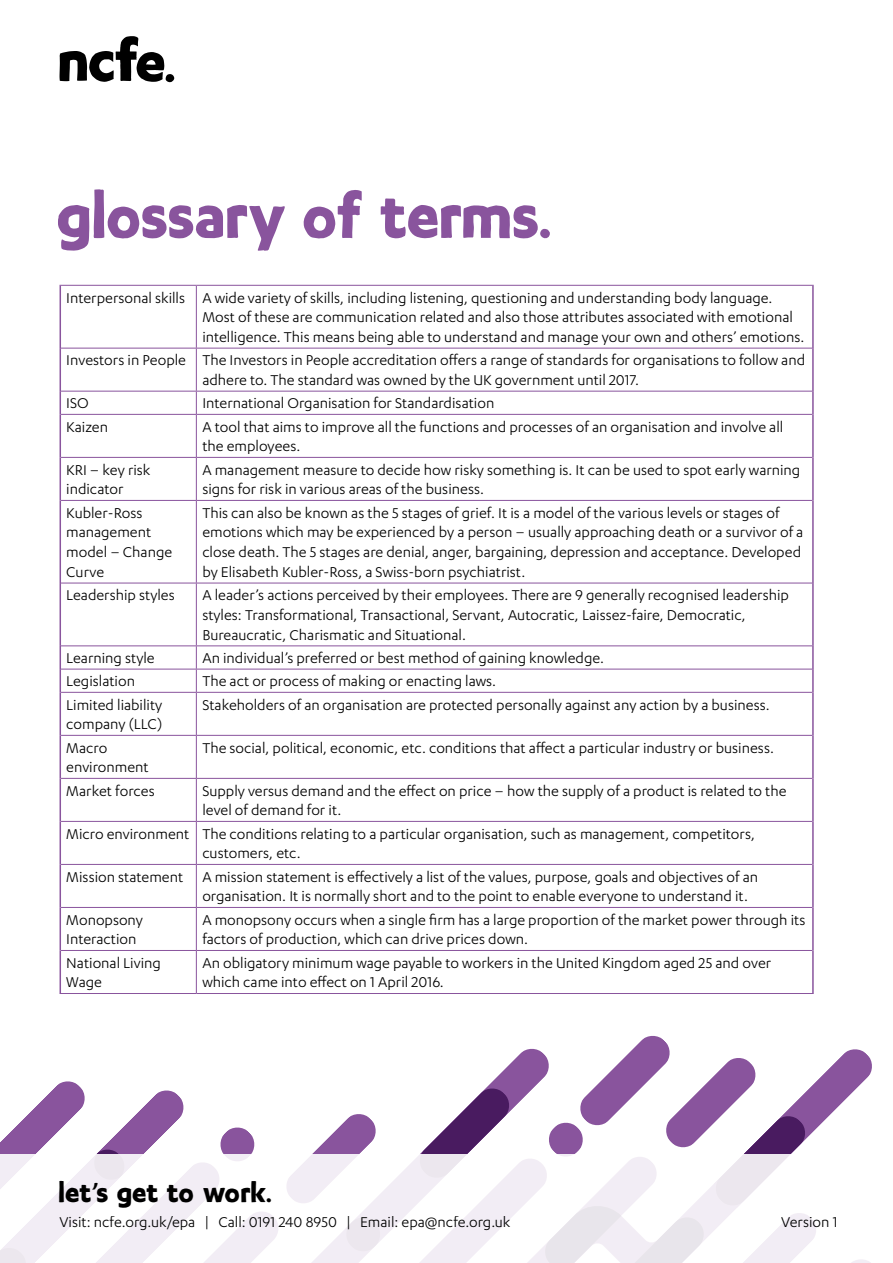
<style>
.page{position:relative;width:893px;height:1263px;background:#fff}
.page>*{position:absolute;margin:0;border:0;box-sizing:border-box;transform-origin:0 0}
.t1{font:61.5px "NCF Efont";color:#89549d}
.t2{font:27px "NCF Efont";letter-spacing:.015em;color:#000}
.t3{font:16.5px/19.8px "Karbon";color:#000}
</style>
<div class="page">
<svg style="left:0;top:1036px;width:872px;height:118px"></svg>
<svg style="left:0;top:1154px;width:871px;height:109px"></svg>
<svg style="left:60px;top:36px;width:114px;height:46px"></svg>
<hr style="left:60px;top:286px;width:1px;height:62px;background:#89549d">
<hr style="left:812px;top:286px;width:2px;height:62px;background:#89549d">
<hr style="left:60px;top:348px;width:1px;height:43px;background:#89549d">
<hr style="left:812px;top:348px;width:2px;height:43px;background:#89549d">
<svg style="left:60px;top:391px;width:1px;height:23px"></svg>
<hr style="left:812px;top:391px;width:2px;height:23px;background:#89549d">
<hr style="left:60px;top:414px;width:1px;height:43px;background:#89549d">
<hr style="left:812px;top:414px;width:2px;height:43px;background:#89549d">
<hr style="left:60px;top:457px;width:1px;height:43px;background:#89549d">
<hr style="left:812px;top:457px;width:2px;height:43px;background:#89549d">
<hr style="left:60px;top:500px;width:1px;height:83px;background:#89549d">
<hr style="left:812px;top:500px;width:2px;height:83px;background:#89549d">
<hr style="left:60px;top:583px;width:1px;height:63px;background:#89549d">
<hr style="left:812px;top:583px;width:2px;height:63px;background:#89549d">
<hr style="left:812px;top:646px;width:2px;height:23px;background:#89549d">
<svg style="left:60px;top:646px;width:1px;height:46px"></svg>
<hr style="left:812px;top:669px;width:2px;height:23px;background:#89549d">
<hr style="left:60px;top:692px;width:1px;height:43px;background:#89549d">
<hr style="left:812px;top:692px;width:2px;height:43px;background:#89549d">
<hr style="left:60px;top:735px;width:1px;height:43px;background:#89549d">
<hr style="left:812px;top:735px;width:2px;height:43px;background:#89549d">
<hr style="left:60px;top:778px;width:1px;height:43px;background:#89549d">
<hr style="left:812px;top:778px;width:2px;height:43px;background:#89549d">
<hr style="left:60px;top:821px;width:1px;height:43px;background:#89549d">
<hr style="left:812px;top:821px;width:2px;height:43px;background:#89549d">
<hr style="left:60px;top:864px;width:1px;height:43px;background:#89549d">
<hr style="left:812px;top:864px;width:2px;height:43px;background:#89549d">
<hr style="left:60px;top:907px;width:1px;height:43px;background:#89549d">
<hr style="left:812px;top:907px;width:2px;height:43px;background:#89549d">
<hr style="left:60px;top:950px;width:1px;height:43px;background:#89549d">
<hr style="left:812px;top:950px;width:2px;height:43px;background:#89549d">
<hr style="left:60px;top:285px;width:136px;height:1px;background:#89549d">
<hr style="left:196px;top:285px;width:618px;height:1px;background:#89549d">
<hr style="left:196px;top:286px;width:1px;height:62px;background:#89549d">
<hr style="left:61px;top:348px;width:135px;height:1px;background:#89549d">
<hr style="left:196px;top:348px;width:616px;height:1px;background:#89549d">
<hr style="left:196px;top:348px;width:1px;height:43px;background:#89549d">
<hr style="left:61px;top:391px;width:135px;height:1px;background:#89549d">
<hr style="left:196px;top:391px;width:616px;height:1px;background:#89549d">
<svg style="left:196px;top:391px;width:1px;height:23px"></svg>
<hr style="left:61px;top:414px;width:135px;height:1px;background:#89549d">
<hr style="left:196px;top:414px;width:616px;height:1px;background:#89549d">
<hr style="left:196px;top:415px;width:1px;height:42px;background:#89549d">
<hr style="left:61px;top:457px;width:135px;height:1px;background:#89549d">
<hr style="left:196px;top:457px;width:616px;height:1px;background:#89549d">
<hr style="left:196px;top:458px;width:1px;height:42px;background:#89549d">
<hr style="left:61px;top:500px;width:135px;height:1px;background:#89549d">
<hr style="left:196px;top:500px;width:616px;height:1px;background:#89549d">
<hr style="left:196px;top:501px;width:1px;height:82px;background:#89549d">
<hr style="left:61px;top:583px;width:135px;height:1px;background:#89549d">
<hr style="left:196px;top:583px;width:616px;height:1px;background:#89549d">
<hr style="left:196px;top:583px;width:1px;height:62px;background:#89549d">
<hr style="left:61px;top:645px;width:135px;height:1px;background:#89549d">
<hr style="left:196px;top:645px;width:616px;height:1px;background:#89549d">
<hr style="left:61px;top:669px;width:135px;height:1px;background:#89549d">
<hr style="left:196px;top:669px;width:616px;height:1px;background:#89549d">
<svg style="left:196px;top:646px;width:1px;height:46px"></svg>
<hr style="left:61px;top:692px;width:135px;height:1px;background:#89549d">
<hr style="left:196px;top:692px;width:616px;height:1px;background:#89549d">
<hr style="left:196px;top:693px;width:1px;height:42px;background:#89549d">
<hr style="left:61px;top:735px;width:135px;height:1px;background:#89549d">
<hr style="left:196px;top:735px;width:616px;height:1px;background:#89549d">
<hr style="left:196px;top:736px;width:1px;height:42px;background:#89549d">
<hr style="left:61px;top:778px;width:135px;height:1px;background:#89549d">
<hr style="left:196px;top:778px;width:616px;height:1px;background:#89549d">
<hr style="left:196px;top:779px;width:1px;height:42px;background:#89549d">
<hr style="left:61px;top:821px;width:135px;height:1px;background:#89549d">
<hr style="left:196px;top:821px;width:616px;height:1px;background:#89549d">
<hr style="left:196px;top:822px;width:1px;height:42px;background:#89549d">
<hr style="left:61px;top:864px;width:135px;height:1px;background:#89549d">
<hr style="left:196px;top:864px;width:616px;height:1px;background:#89549d">
<hr style="left:196px;top:865px;width:1px;height:42px;background:#89549d">
<hr style="left:61px;top:907px;width:135px;height:1px;background:#89549d">
<hr style="left:196px;top:907px;width:616px;height:1px;background:#89549d">
<hr style="left:196px;top:908px;width:1px;height:42px;background:#89549d">
<hr style="left:61px;top:950px;width:135px;height:1px;background:#89549d">
<hr style="left:196px;top:950px;width:616px;height:1px;background:#89549d">
<hr style="left:196px;top:951px;width:1px;height:42px;background:#89549d">
<hr style="left:60px;top:993px;width:136px;height:1px;background:#89549d">
<hr style="left:196px;top:993px;width:618px;height:1px;background:#89549d">
<h1 class="t1" style="left:60px;top:189px;width:499px">glossary of terms.</h1>
<p class="t3" style="left:202px;top:287px;width:604px;text-indent:-136px">Interpersonal skills A wide variety of skills, including listening, questioning and understanding body language.<br>Most of these are communication related and also those attributes associated with emotional intelligence. This means being able to understand and manage your own and others’ emotions.</p>
<p class="t3" style="left:202px;top:350px;width:604px;text-indent:-136px">Investors in People The Investors in People accreditation offers a range of standards for organisations to follow and adhere to. The standard was owned by the UK government until 2017.</p>
<p class="t3" style="left:66px;top:393px;width:24px">ISO</p>
<p class="t3" style="left:202px;top:393px;width:294px">International Organisation for Standardisation</p>
<p class="t3" style="left:66px;top:416px;width:43px">Kaizen</p>
<p class="t3" style="left:202px;top:416px;width:582px">A tool that aims to improve all the functions and processes of an organisation and involve all the employees.</p>
<p class="t3" style="left:66px;top:459px;width:86px">KRI – key risk indicator</p>
<p class="t3" style="left:202px;top:459px;width:599px">A management measure to decide how risky something is. It can be used to spot early warning signs for risk in various areas of the business.</p>
<p class="t3" style="left:66px;top:502px;width:107px">Kubler-Ross management model – Change<br>Curve</p>
<p class="t3" style="left:202px;top:502px;width:602px">This can also be known as the 5 stages of grief. It is a model of the various levels or stages of emotions which may be experienced by a person – usually approaching death or a survivor of a close death. The 5 stages are denial, anger, bargaining, depression and acceptance. Developed by Elisabeth Kubler-Ross, a Swiss-born psychiatrist.</p>
<p class="t3" style="left:66px;top:585px;width:110px">Leadership styles</p>
<p class="t3" style="left:202px;top:585px;width:588px">A leader’s actions perceived by their employees. There are 9 generally recognised leadership styles: Transformational, Transactional, Servant, Autocratic, Laissez-faire, Democratic,<br>Bureaucratic, Charismatic and Situational.</p>
<p class="t3" style="left:66px;top:648px;width:90px">Learning style</p>
<p class="t3" style="left:202px;top:648px;width:403px">An individual’s preferred or best method of gaining knowledge.</p>
<p class="t3" style="left:66px;top:671px;width:70px">Legislation</p>
<p class="t3" style="left:202px;top:671px;width:295px">The act or process of making or enacting laws.</p>
<p class="t3" style="left:66px;top:694px;width:98px">Limited liability company (LLC)</p>
<p class="t3" style="left:202px;top:694px;width:569px">Stakeholders of an organisation are protected personally against any action by a business.</p>
<p class="t3" style="left:66px;top:737px;width:84px">Macro environment</p>
<p class="t3" style="left:202px;top:737px;width:573px">The social, political, economic, etc. conditions that affect a particular industry or business.</p>
<p class="t3" style="left:66px;top:780px;width:90px">Market forces</p>
<p class="t3" style="left:202px;top:780px;width:586px">Supply versus demand and the effect on price – how the supply of a product is related to the level of demand for it.</p>
<p class="t3" style="left:202px;top:823px;width:554px;text-indent:-136px">Micro environment The conditions relating to a particular organisation, such as management, competitors, customers, etc.</p>
<p class="t3" style="left:202px;top:866px;width:557px;text-indent:-136px">Mission statement A mission statement is effectively a list of the values, purpose, goals and objectives of an organisation. It is normally short and to the point to enable everyone to understand it.</p>
<p class="t3" style="left:66px;top:909px;width:78px">Monopsony<br>Interaction</p>
<p class="t3" style="left:202px;top:909px;width:604px">A monopsony occurs when a single firm has a large proportion of the market power through its factors of production, which can drive prices down.</p>
<p class="t3" style="left:66px;top:952px;width:96px">National Living<br>Wage</p>
<p class="t3" style="left:202px;top:952px;width:570px">An obligatory minimum wage payable to workers in the United Kingdom aged 25 and over which came into effect on 1 April 2016.</p>
<h2 class="t2" style="left:60px;top:1181px;width:216px">let’s get to work.</h2>
<p class="t3" style="left:60px;top:1212px;width:452px">Visit: ncfe.org.uk/epa | Call: 0191 240 8950 | Email: epa@ncfe.org.uk</p>
<p class="t3" style="left:781px;top:1212px;width:58px">Version 1</p>
</div>
